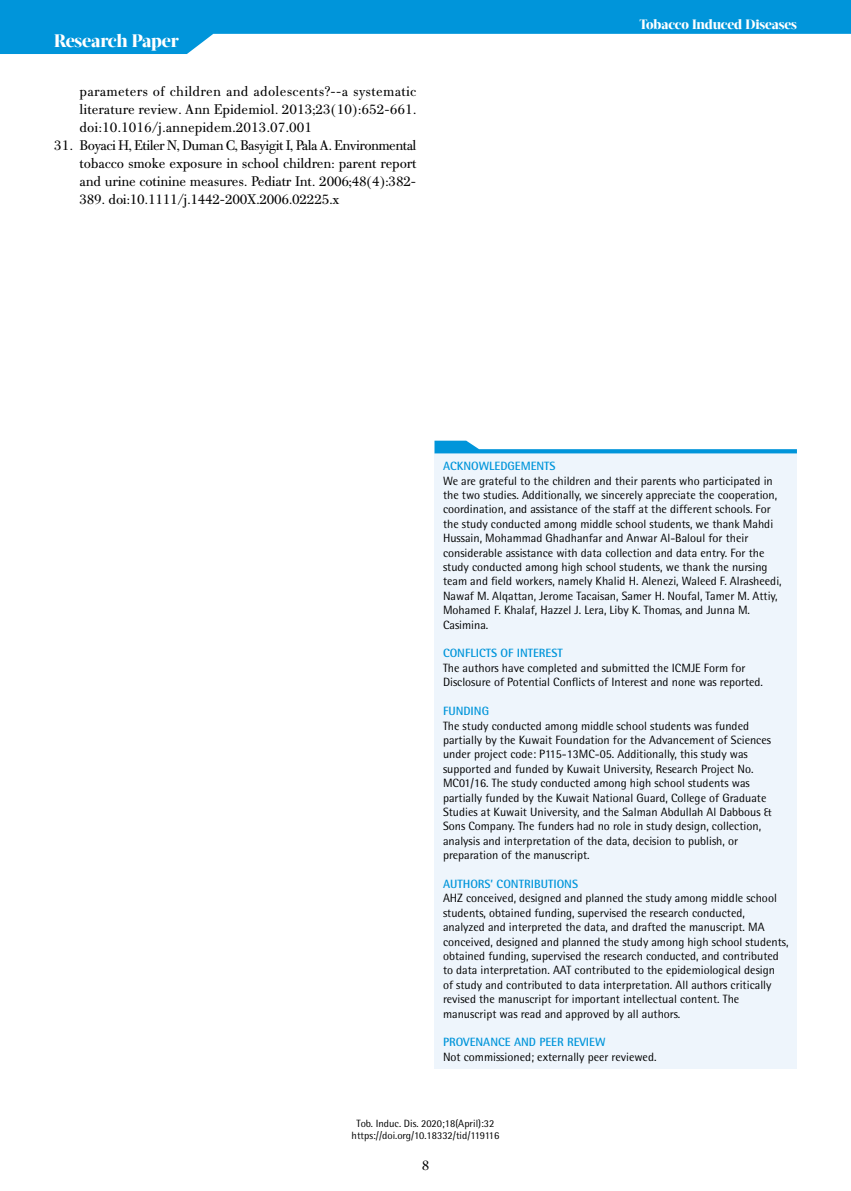
<style>
.page{position:relative;width:851px;height:1191px;background:#fff}
.page>*{position:absolute;margin:0;border:0;box-sizing:border-box;transform-origin:0 0}
.t1{font:800 18px "Acta Display W04";letter-spacing:-.01em;color:#fff}
.t2{font:15px/18px "PF Bodoni Text";letter-spacing:-.01em;color:#000;text-align:justify}
.t3{font:800 13.5px "Acta Display W04";letter-spacing:-.01em;color:#fff}
.t4{font:12px/14.4px "Rotis Semi Sans Hel";color:#000}
.t5{font:700 12px "Rotis Semi Sans Hel";color:#0095da}
.t6{font:10.5px/12.6px "Rotis Semi Sans Hel";color:#000;text-align:center}
</style>
<div class="page">
<svg style="left:0;top:0;width:850px;height:54px;fill:#0095da"></svg>
<div style="left:434px;top:453px;width:362px;height:616px;background:#eef5fc"></div>
<svg style="left:434px;top:441px;width:362px;height:12px"></svg>
<h1 class="t1" style="left:54px;top:30px;width:126px">Research Paper</h1>
<p class="t2" style="left:80px;top:82px;width:338px">parameters of children and adolescents?--a systematic literature review. Ann Epidemiol. 2013;23(10):652-661. doi:10.1016/j.annepidem.2013.07.001</p>
<p class="t2" style="left:80px;top:136px;width:338px;text-indent:-26px">31. Boyaci H, Etiler N, Duman C, Basyigit I, Pala A. Environmental tobacco smoke exposure in school children: parent report and urine cotinine measures. Pediatr Int. 2006;48(4):382- 389. doi:10.1111/j.1442-200X.2006.02225.x</p>
<p class="t3" style="left:639px;top:17px;width:159px">Tobacco Induced Diseases</p>
<p class="t5" style="left:443px;top:459px;width:114px">ACKNOWLEDGEMENTS</p>
<p class="t4" style="left:443px;top:473px;width:340px">We are grateful to the children and their parents who participated in the two studies. Additionally, we sincerely appreciate the cooperation, coordination, and assistance of the staff at the different schools. For the study conducted among middle school students, we thank Mahdi Hussain, Mohammad Ghadhanfar and Anwar Al-Baloul for their considerable assistance with data collection and data entry. For the study conducted among high school students, we thank the nursing team and field workers, namely Khalid H. Alenezi, Waleed F. Alrasheedi, Nawaf M. Alqattan, Jerome Tacaisan, Samer H. Noufal, Tamer M. Attiy, Mohamed F. Khalaf, Hazzel J. Lera, Liby K. Thomas, and Junna M.<br>Casimina.</p>
<p class="t5" style="left:443px;top:646px;width:121px">CONFLICTS OF INTEREST</p>
<p class="t4" style="left:443px;top:660px;width:321px">The authors have completed and submitted the ICMJE Form for<br>Disclosure of Potential Conflicts of Interest and none was reported.</p>
<p class="t5" style="left:443px;top:703px;width:48px">FUNDING</p>
<p class="t4" style="left:443px;top:718px;width:330px">The study conducted among middle school students was funded partially by the Kuwait Foundation for the Advancement of Sciences under project code: P115-13MC-05. Additionally, this study was supported and funded by Kuwait University, Research Project No.<br>MC01/16. The study conducted among high school students was partially funded by the Kuwait National Guard, College of Graduate Studies at Kuwait University, and the Salman Abdullah Al Dabbous &amp; Sons Company. The funders had no role in study design, collection, analysis and interpretation of the data, decision to publish, or preparation of the manuscript.</p>
<p class="t5" style="left:443px;top:876px;width:137px">AUTHORS’ CONTRIBUTIONS</p>
<p class="t4" style="left:443px;top:891px;width:347px">AHZ conceived, designed and planned the study among middle school students, obtained funding, supervised the research conducted, analyzed and interpreted the data, and drafted the manuscript. MA conceived, designed and planned the study among high school students, obtained funding, supervised the research conducted, and contributed to data interpretation. AAT contributed to the epidemiological design<br>of study and contributed to data interpretation. All authors critically revised the manuscript for important intellectual content. The manuscript was read and approved by all authors.</p>
<p class="t5" style="left:443px;top:1035px;width:164px">PROVENANCE AND PEER REVIEW</p>
<p class="t4" style="left:443px;top:1049px;width:215px">Not commissioned; externally peer reviewed.</p>
<p class="t6" style="left:351px;top:1116px;width:149px">Tob. Induc. Dis. 2020;18(April):32 https://doi.org/10.18332/tid/119116</p>
<p class="t2" style="left:421px;top:1156px;width:9px">8</p>
</div>
